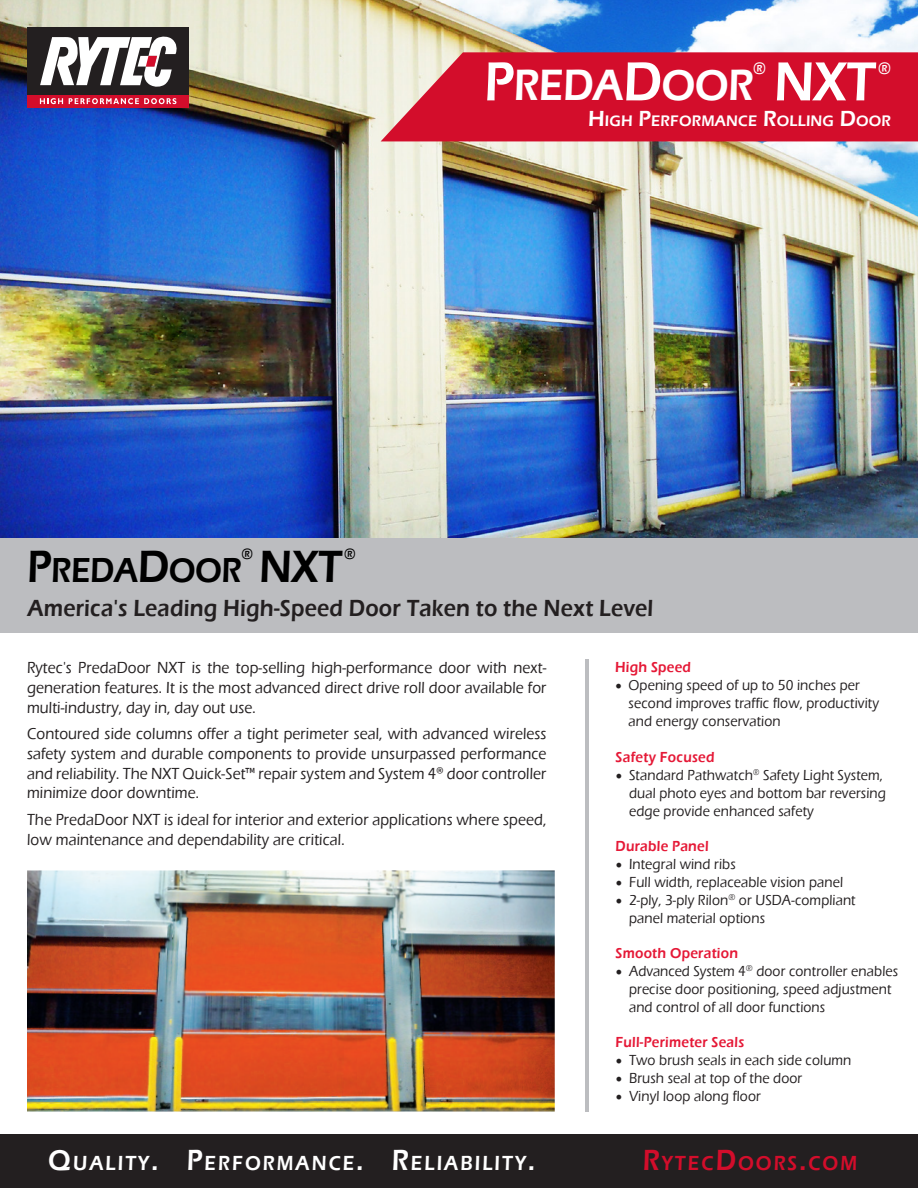
<style>
.page{position:relative;width:918px;height:1188px;background:#fff}
.page>*{position:absolute;margin:0;border:0;box-sizing:border-box;transform-origin:0 0}
.t1{font:600 57px "Eras ITC";color:#fff;scale:.9 1}
.t2{font:600 46.5px "Eras ITC";color:#000;scale:.9 1}
.t3{font:600 45.15px "Eras ITC";letter-spacing:-.015em;color:#fff;scale:.9 1}
.t4{font:600 35.7px "Eras ITC";letter-spacing:-.015em;color:#000;scale:.9 1}
.t5{font:600 24px "Eras ITC";letter-spacing:.01em;color:#231f20;scale:.9 1}
.t6{font:600 21px "Eras ITC";letter-spacing:.105em;color:#fff;scale:.9 1}
.t7{font:600 21px "Eras ITC";letter-spacing:.105em;color:#d30d2b;scale:.9 1}
.t8{font:600 17.55px "Eras ITC";color:#fff;scale:.9 1}
.body_text{font:500 16.5px/19.8px "Eras ITC";letter-spacing:.01em;color:#231f20;text-align:justify;scale:.9 1}
.t9{font:600 15.75px "Eras ITC";letter-spacing:.015em;color:#fff;scale:.95 1}
.t10{font:600 15.75px "Eras ITC";color:#000;scale:.9 1}
.t11{font:500 15px/18px "Eras ITC";letter-spacing:.01em;color:#231f20;scale:.9 1}
.Red_Header{font:600 15px "Eras ITC";letter-spacing:.02em;color:#e51836;scale:.9 1}
.s1{font-size:57px}
.s2{font-size:46.5px}
.s3{font-size:22.5px}
.s4{font-family:"Source Sans Pro";font-weight:400}
.s5{font-family:"Minion Pro";font-weight:400;font-size:18px}
.s6{font-size:30px}
</style>
<div class="page">
<img style="left:0;top:0;width:918px;height:539px">
<svg style="left:381px;top:52px;width:537px;height:89px;fill:#d30d2b"></svg>
<div style="left:0;top:539px;width:918px;height:94px;background:#bcbdc0"></div>
<div style="left:27px;top:95px;width:162px;height:13px;background:#d30d2b"></div>
<div style="left:27px;top:27px;width:162px;height:68px;background:#231f20"></div>
<svg style="left:40px;top:36px;width:137px;height:51px"></svg>
<svg style="left:40px;top:98px;width:23px;height:6px"></svg>
<svg style="left:69px;top:98px;width:107px;height:6px"></svg>
<div style="left:0;top:1134px;width:918px;height:54px;background:#231f20"></div>
<hr style="left:585px;top:659px;width:3px;height:453px;background:#bcbdc0">
<img style="left:27px;top:870px;width:528px;height:242px">
<p class="t3" style="left:484px;top:60px;width:301px"><span class="s1">P</span>REDA<span class="s1">D</span>OOR</p>
<p class="t8" style="left:753px;top:58px;width:16px">®</p>
<p class="t1" style="left:774px;top:49px;width:114px">NXT</p>
<p class="t8" style="left:878px;top:58px;width:16px">®</p>
<p class="t4" style="left:27px;top:550px;width:240px"><span class="s2">P</span>REDA<span class="s2">D</span>OOR</p>
<p class="t10" style="left:241px;top:545px;width:14px">®</p>
<p class="t2" style="left:259px;top:540px;width:93px">NXT</p>
<p class="t10" style="left:344px;top:545px;width:14px">®</p>
<p class="t9" style="left:588px;top:112px;width:320px"><span class="s3">H</span>IGH <span class="s3">P</span>ERFORMANCE <span class="s3">R</span>OLLING <span class="s3">D</span>OOR</p>
<p class="t5" style="left:27px;top:594px;width:697px">America's Leading High-Speed Door Taken to the Next Level</p>
<p class="body_text" style="left:27px;top:658px;width:579px">Rytec's PredaDoor NXT is the top-selling high-performance door with next&shy;generation features. It is the most advanced direct drive roll door available for multi-industry, day in, day out use.</p>
<p class="body_text" style="left:27px;top:724px;width:579px">Contoured side columns offer a tight perimeter seal, with advanced wireless safety system and durable components to provide unsurpassed performance and reliability. The NXT Quick-Set<span class="s4">™</span> repair system and System 4<span class="s4">®</span> door controller minimize door downtime.</p>
<p class="body_text" style="left:27px;top:810px;width:579px">The PredaDoor NXT is ideal for interior and exterior applications where speed, low maintenance and dependability are critical.</p>
<p class="Red_Header" style="left:615px;top:659px;width:86px">High Speed</p>
<p class="t11" style="left:629px;top:676px;width:280px;text-indent:-14px"><span class="s5">•</span> Opening speed of up to 50 inches per second improves traffic flow, productivity and energy conservation</p>
<p class="Red_Header" style="left:616px;top:748px;width:112px">Safety Focused</p>
<p class="t11" style="left:629px;top:766px;width:287px;text-indent:-14px"><span class="s5">•</span> Standard Pathwatch<sup>®</sup> Safety Light System, dual photo eyes and bottom bar reversing edge provide enhanced safety</p>
<p class="Red_Header" style="left:616px;top:838px;width:105px">Durable Panel</p>
<p class="t11" style="left:616px;top:855px;width:135px"><span class="s5">•</span> Integral wind ribs</p>
<p class="t11" style="left:616px;top:873px;width:254px"><span class="s5">•</span> Full width, replaceable vision panel</p>
<p class="t11" style="left:629px;top:891px;width:253px;text-indent:-14px"><span class="s5">•</span> 2-ply, 3-ply Rilon<sup>®</sup> or USDA-compliant panel material options</p>
<p class="Red_Header" style="left:616px;top:945px;width:138px">Smooth Operation</p>
<p class="t11" style="left:629px;top:963px;width:301px;text-indent:-14px"><span class="s5">•</span> Advanced System 4<sup>®</sup> door controller enables precise door positioning, speed adjustment and control of all door functions</p>
<p class="Red_Header" style="left:616px;top:1034px;width:145px">Full-Perimeter Seals</p>
<p class="t11" style="left:616px;top:1051px;width:264px"><span class="s5">•</span> Two brush seals in each side column</p>
<p class="t11" style="left:616px;top:1069px;width:209px"><span class="s5">•</span> Brush seal at top of the door</p>
<p class="t11" style="left:616px;top:1087px;width:163px"><span class="s5">•</span> Vinyl loop along floor</p>
<p class="t6" style="left:48px;top:1151px;width:543px"><span class="s6">Q</span>UALITY<span class="s6">. P</span>ERFORMANCE<span class="s6">. R</span>ELIABILITY<span class="s6">.</span></p>
<p class="t7" style="left:643px;top:1151px;width:240px"><span class="s6">R</span>YTEC<span class="s6">D</span>OORS<span class="s6">.</span>COM</p>
</div>
